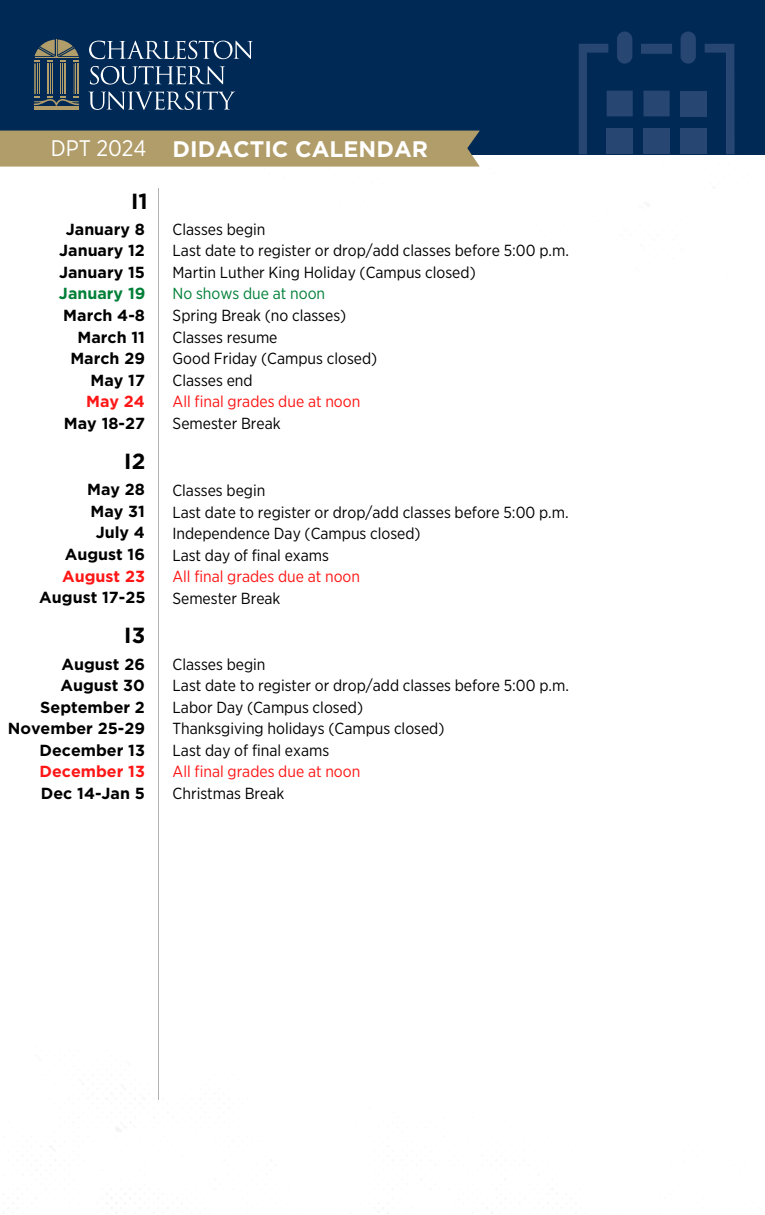
<style>
.page{position:relative;width:765px;height:1215px;background:#fff}
.page>*{position:absolute;margin:0;border:0;box-sizing:border-box;transform-origin:0 0}
.t1{font:700 22.5px "Gotham";color:#fff}
.t2{font:22.5px "Gotham Narrow";color:#fff}
.t3{font:700 21.88px "Gotham";color:#000}
.t4{font:16px "Gotham Narrow";color:#000}
.t5{font:700 16px "Gotham";color:#000}
.t6{font:16px "Gotham Narrow";color:#ff1616}
.t7{font:700 16px "Gotham";color:#ff1616}
.t8{font:16px "Gotham Narrow";color:#008037}
.t9{font:700 16px "Gotham";color:#008037}
</style>
<div class="page">
<hr style="left:158px;top:188px;width:1px;height:911px;background:#b2b2b1">
<div style="left:0;top:0;width:765px;height:154px;background:#002956"></div>
<div style="left:0;top:131px;width:480px;height:36px;background:#b19d69"></div>
<hr style="left:47px;top:64px;width:2px;height:30px;background:#b19d69">
<hr style="left:50px;top:64px;width:1px;height:30px;background:#b19d69">
<hr style="left:52px;top:64px;width:1px;height:30px;background:#b19d69">
<hr style="left:34px;top:64px;width:2px;height:30px;background:#b19d69">
<hr style="left:37px;top:64px;width:1px;height:30px;background:#b19d69">
<hr style="left:39px;top:64px;width:1px;height:30px;background:#b19d69">
<hr style="left:77px;top:64px;width:2px;height:30px;background:#b19d69">
<hr style="left:75px;top:64px;width:1px;height:30px;background:#b19d69">
<hr style="left:74px;top:64px;width:1px;height:30px;background:#b19d69">
<hr style="left:64px;top:64px;width:2px;height:30px;background:#b19d69">
<hr style="left:62px;top:64px;width:1px;height:30px;background:#b19d69">
<hr style="left:61px;top:64px;width:1px;height:30px;background:#b19d69">
<hr style="left:34px;top:107px;width:45px;height:3px;background:#b19d69">
<svg style="left:34px;top:96px;width:45px;height:10px"></svg>
<svg style="left:34px;top:40px;width:45px;height:21px"></svg>
<svg style="left:89px;top:41px;width:164px;height:18px"></svg>
<svg style="left:90px;top:66px;width:135px;height:19px"></svg>
<svg style="left:88px;top:91px;width:147px;height:19px"></svg>
<div style="left:617px;top:31px;width:15px;height:33px;background:#284672;border-radius:8px"></div>
<div style="left:681px;top:31px;width:15px;height:33px;background:#284672;border-radius:8px"></div>
<svg style="left:579px;top:44px;width:156px;height:110px"></svg>
<div style="left:607px;top:91px;width:26px;height:25px;background:#284672"></div>
<div style="left:643px;top:91px;width:27px;height:25px;background:#284672"></div>
<div style="left:680px;top:91px;width:26px;height:25px;background:#284672"></div>
<div style="left:607px;top:128px;width:26px;height:26px;background:#284672"></div>
<div style="left:643px;top:128px;width:27px;height:26px;background:#284672"></div>
<div style="left:680px;top:128px;width:26px;height:26px;background:#284672"></div>
<h1 class="t2" style="left:51px;top:135px;width:97px">DPT 2024</h1>
<p class="t1" style="left:173px;top:139px;width:257px">DIDACTIC CALENDAR</p>
<p class="t3" style="left:131px;top:191px;width:18px">I1</p>
<h1 class="t5" style="left:66px;top:222px;width:81px">January 8</h1>
<p class="t5" style="left:59px;top:244px;width:87px">January 12</p>
<p class="t5" style="left:59px;top:265px;width:87px">January 15</p>
<p class="t9" style="left:59px;top:287px;width:88px">January 19</p>
<p class="t5" style="left:63px;top:308px;width:83px">March 4-8</p>
<p class="t5" style="left:77px;top:330px;width:69px">March 11</p>
<p class="t5" style="left:70px;top:351px;width:76px">March 29</p>
<p class="t5" style="left:91px;top:373px;width:56px">May 17</p>
<p class="t7" style="left:86px;top:394px;width:60px">May 24</p>
<p class="t5" style="left:64px;top:416px;width:83px">May 18-27</p>
<p class="t3" style="left:124px;top:452px;width:22px">I2</p>
<p class="t5" style="left:87px;top:482px;width:59px">May 28</p>
<h1 class="t5" style="left:90px;top:504px;width:56px">May 31</h1>
<p class="t5" style="left:96px;top:526px;width:51px">July 4</p>
<p class="t5" style="left:65px;top:547px;width:82px">August 16</p>
<p class="t7" style="left:62px;top:569px;width:84px">August 23</p>
<p class="t5" style="left:39px;top:590px;width:108px">August 17-25</p>
<p class="t3" style="left:124px;top:626px;width:22px">I3</p>
<p class="t5" style="left:61px;top:657px;width:85px">August 26</p>
<p class="t5" style="left:60px;top:678px;width:86px">August 30</p>
<p class="t5" style="left:40px;top:700px;width:106px">September 2</p>
<p class="t5" style="left:8px;top:721px;width:139px">November 25-29</p>
<p class="t5" style="left:40px;top:743px;width:107px">December 13</p>
<p class="t7" style="left:40px;top:765px;width:107px">December 13</p>
<p class="t5" style="left:41px;top:786px;width:105px">Dec 14-Jan 5</p>
<p class="t4" style="left:173px;top:219px;width:94px">Classes begin</p>
<p class="t4" style="left:173px;top:241px;width:398px">Last date to register or drop/add classes before 5:00 p.m.</p>
<p class="t4" style="left:173px;top:263px;width:305px">Martin Luther King Holiday (Campus closed)</p>
<p class="t8" style="left:173px;top:284px;width:154px">No shows due at noon</p>
<p class="t4" style="left:173px;top:306px;width:175px">Spring Break (no classes)</p>
<p class="t4" style="left:173px;top:327px;width:106px">Classes resume</p>
<p class="t4" style="left:173px;top:349px;width:206px">Good Friday (Campus closed)</p>
<p class="t4" style="left:173px;top:370px;width:82px">Classes end</p>
<p class="t6" style="left:173px;top:392px;width:189px">All final grades due at noon</p>
<p class="t4" style="left:173px;top:413px;width:110px">Semester Break</p>
<p class="t4" style="left:172px;top:481px;width:94px">Classes begin</p>
<h1 class="t4" style="left:172px;top:502px;width:398px">Last date to register or drop/add classes before 5:00 p.m.</h1>
<p class="t4" style="left:172px;top:524px;width:250px">Independence Day (Campus closed)</p>
<p class="t4" style="left:172px;top:545px;width:158px">Last day of final exams</p>
<p class="t6" style="left:172px;top:567px;width:189px">All final grades due at noon</p>
<p class="t4" style="left:172px;top:589px;width:110px">Semester Break</p>
<p class="t4" style="left:173px;top:654px;width:94px">Classes begin</p>
<p class="t4" style="left:173px;top:676px;width:398px">Last date to register or drop/add classes before 5:00 p.m.</p>
<p class="t4" style="left:173px;top:697px;width:192px">Labor Day (Campus closed)</p>
<p class="t4" style="left:173px;top:719px;width:273px">Thanksgiving holidays (Campus closed)</p>
<p class="t4" style="left:173px;top:740px;width:158px">Last day of final exams</p>
<p class="t6" style="left:173px;top:762px;width:189px">All final grades due at noon</p>
<p class="t4" style="left:173px;top:784px;width:113px">Christmas Break</p>
</div>
